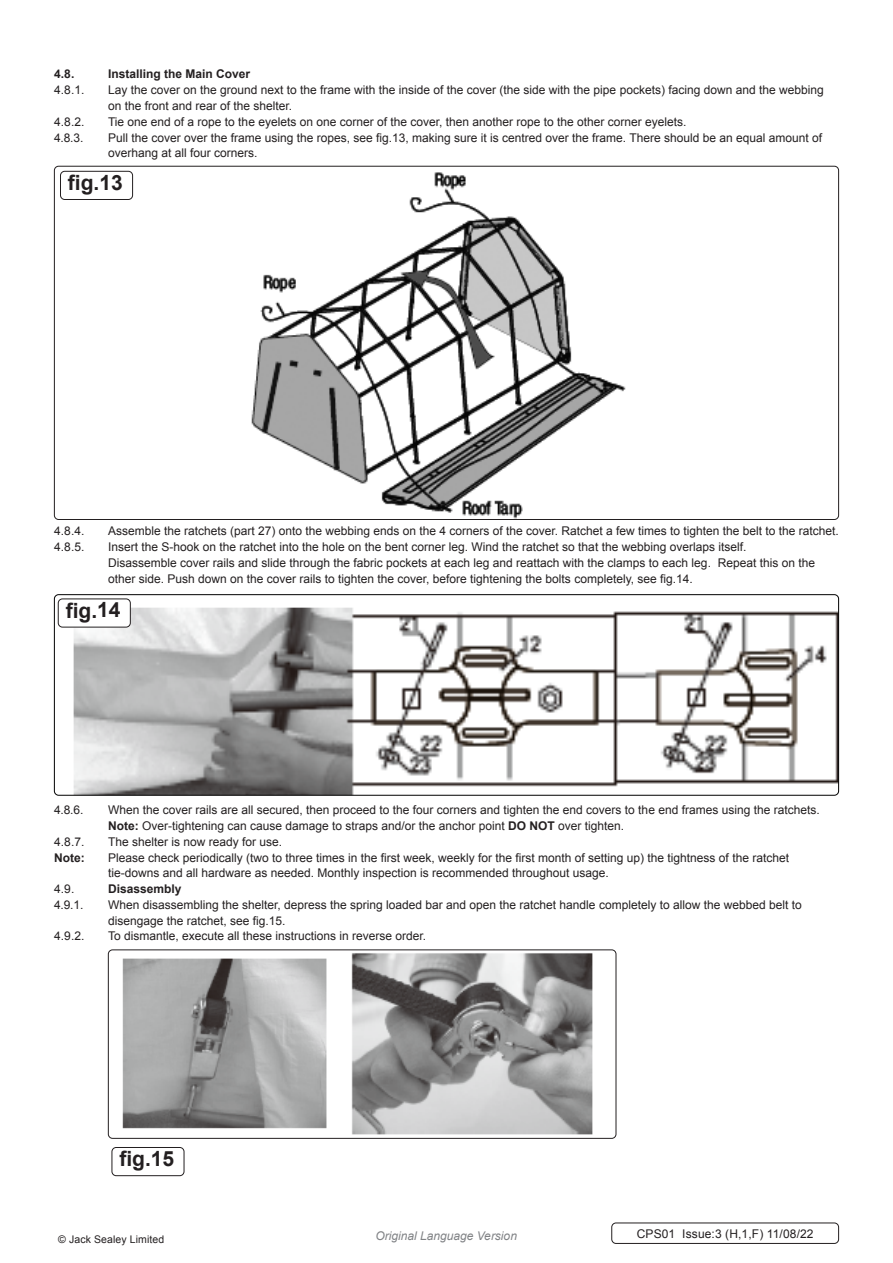
<style>
.page{position:relative;width:893px;height:1263px;background:#fff}
.page>*{position:absolute;margin:0;border:0;box-sizing:border-box;transform-origin:0 0}
.t1{font:700 21px "Arial";color:#231f20}
.Body__Justified__7pt{font:12px/15.8px "Arial";color:#231f20}
.Body__Justified__7pt-2{font:700 12px "Arial";color:#231f20}
.Body__Footer{font:12px "Arial";letter-spacing:.01em;color:#231f20}
.t2{font:italic 12px "Arial";color:#808285}
.Body__Justified__7pt-3{font:10.5px "Arial";letter-spacing:.01em;color:#231f20}
.s1{font-weight:700}
</style>
<div class="page">
<img style="left:251px;top:172px;width:375px;height:346px">
<img style="left:74px;top:608px;width:763px;height:186px">
<div style="left:54px;top:594px;width:785px;height:202px;border:1px solid #000;border-radius:4px"></div>
<div style="left:60px;top:171px;width:73px;height:29px;border:1px solid #231f20;border-radius:4px"></div>
<div style="left:58px;top:599px;width:72px;height:28px;background:#fff;border-radius:4px"></div>
<div style="left:58px;top:598px;width:73px;height:29px;border:1px solid #231f20;border-radius:4px"></div>
<div style="left:611px;top:1222px;width:228px;height:22px;border:1px solid #231f20;border-radius:4px"></div>
<img style="left:122px;top:958px;width:205px;height:171px">
<img style="left:351px;top:953px;width:242px;height:182px">
<div style="left:108px;top:949px;width:508px;height:190px;border:1px solid #231f20;border-radius:4px"></div>
<div style="left:112px;top:1147px;width:72px;height:29px;border:1px solid #231f20;border-radius:4px"></div>
<p class="Body__Justified__7pt-2" style="left:54px;top:66px;width:22px">4.8.</p>
<p class="Body__Justified__7pt-2" style="left:108px;top:66px;width:144px">Installing the Main Cover</p>
<p class="Body__Justified__7pt" style="left:54px;top:82px;width:32px">4.8.1.</p>
<p class="Body__Justified__7pt" style="left:108px;top:82px;width:717px">Lay the cover on the ground next to the frame with the inside of the cover (the side with the pipe pockets) facing down and the webbing on the front and rear of the shelter.</p>
<p class="Body__Justified__7pt" style="left:54px;top:114px;width:32px">4.8.2.</p>
<p class="Body__Justified__7pt" style="left:108px;top:114px;width:580px">Tie one end of a rope to the eyelets on one corner of the cover, then another rope to the other corner eyelets.</p>
<p class="Body__Justified__7pt" style="left:54px;top:130px;width:31px">4.8.3.</p>
<p class="Body__Justified__7pt" style="left:108px;top:130px;width:716px">Pull the cover over the frame using the ropes, see fig.13, making sure it is centred over the frame. There should be an equal amount of overhang at all four corners.</p>
<p class="t1" style="left:68px;top:169px;width:56px">fig.13</p>
<p class="Body__Justified__7pt" style="left:54px;top:523px;width:32px">4.8.4.</p>
<p class="Body__Justified__7pt" style="left:108px;top:523px;width:732px">Assemble the ratchets (part 27) onto the webbing ends on the 4 corners of the cover. Ratchet a few times to tighten the belt to the ratchet.</p>
<p class="Body__Justified__7pt" style="left:54px;top:539px;width:32px">4.8.5.</p>
<p class="Body__Justified__7pt" style="left:108px;top:539px;width:709px">Insert the S-hook on the ratchet into the hole on the bent corner leg. Wind the ratchet so that the webbing overlaps itself.<br>Disassemble cover rails and slide through the fabric pockets at each leg and reattach with the clamps to each leg. Repeat this on the other side. Push down on the cover rails to tighten the cover, before tightening the bolts completely, see fig.14.</p>
<p class="t1" style="left:66px;top:596px;width:56px">fig.14</p>
<p class="Body__Justified__7pt" style="left:54px;top:802px;width:31px">4.8.6.</p>
<p class="Body__Justified__7pt" style="left:108px;top:802px;width:713px">When the cover rails are all secured, then proceed to the four corners and tighten the end covers to the end frames using the ratchets.</p>
<p class="Body__Justified__7pt" style="left:108px;top:818px;width:518px"><span class="s1">Note:</span> Over-tightening can cause damage to straps and/or the anchor point <span class="s1">DO NOT</span> over tighten.</p>
<p class="Body__Justified__7pt" style="left:54px;top:834px;width:32px">4.8.7.</p>
<p class="Body__Justified__7pt" style="left:108px;top:834px;width:176px">The shelter is now ready for use.</p>
<p class="Body__Justified__7pt-2" style="left:54px;top:849px;width:32px">Note:</p>
<p class="Body__Justified__7pt" style="left:108px;top:850px;width:682px">Please check periodically (two to three times in the first week, weekly for the first month of setting up) the tightness of the ratchet</p>
<p class="Body__Justified__7pt" style="left:108px;top:865px;width:502px">tie-downs and all hardware as needed. Monthly inspection is recommended throughout usage.</p>
<p class="Body__Justified__7pt" style="left:54px;top:881px;width:22px">4.9.</p>
<p class="Body__Justified__7pt-2" style="left:108px;top:881px;width:75px">Disassembly</p>
<p class="Body__Justified__7pt" style="left:54px;top:897px;width:31px">4.9.1.</p>
<p class="Body__Justified__7pt" style="left:108px;top:897px;width:695px">When disassembling the shelter, depress the spring loaded bar and open the ratchet handle completely to allow the webbed belt to disengage the ratchet, see fig.15.</p>
<p class="Body__Justified__7pt" style="left:54px;top:928px;width:32px">4.9.2.</p>
<p class="Body__Justified__7pt" style="left:108px;top:928px;width:320px">To dismantle, execute all these instructions in reverse order.</p>
<p class="t1" style="left:119px;top:1145px;width:56px">fig.15</p>
<p class="Body__Justified__7pt-3" style="left:58px;top:1232px;width:108px">© Jack Sealey Limited</p>
<p class="t2" style="left:375px;top:1227px;width:143px">Original Language Version</p>
<p class="Body__Footer" style="left:637px;top:1226px;width:178px">CPS01 Issue:3 (H,1,F) 11/08/22</p>
</div>
